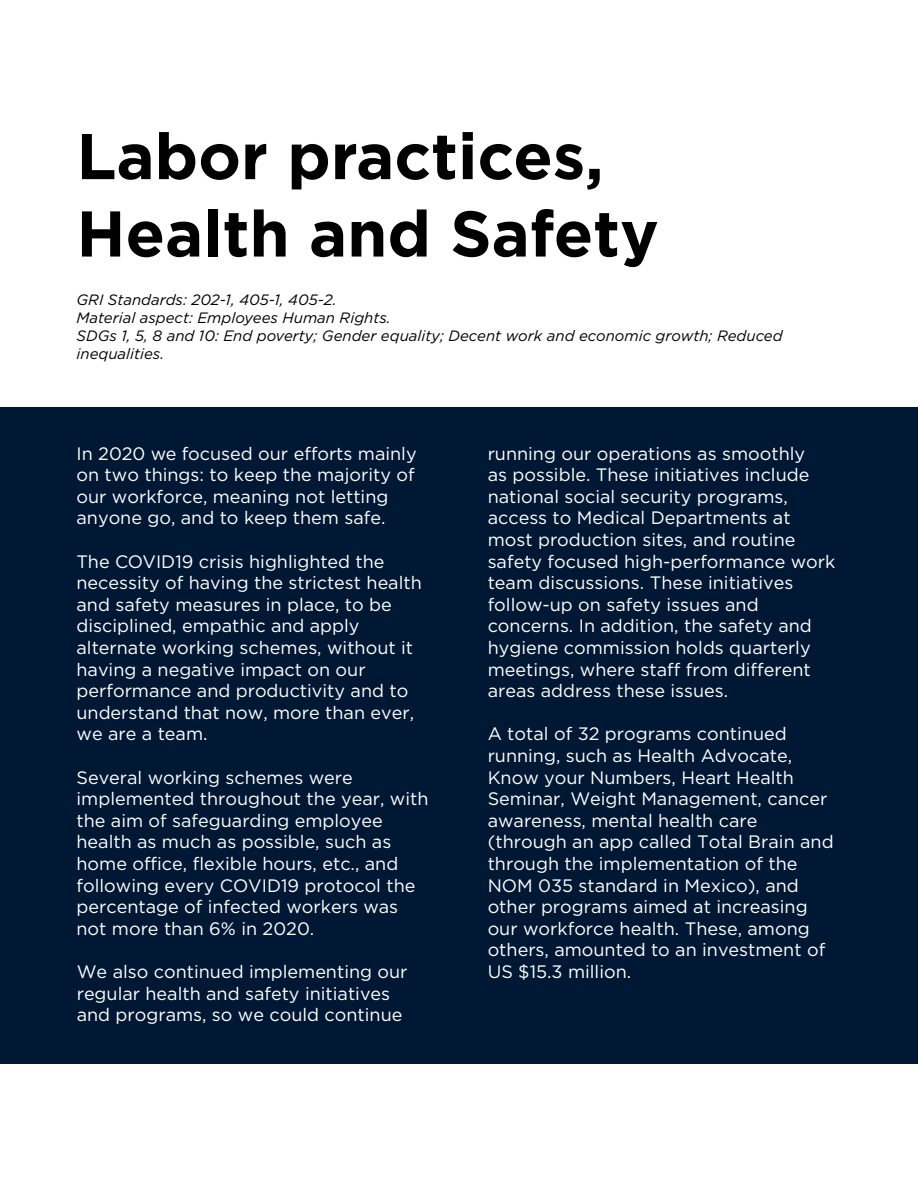
<style>
.page{position:relative;width:918px;height:1188px;background:#fff}
.page>*{position:absolute;margin:0;border:0;box-sizing:border-box;transform-origin:0 0}
.t1{font:700 64.5px/77.4px "Gotham";color:#000}
.t2{font:18px/21.6px "Gotham";color:#fff}
.t3{font:italic 15px/18px "Gotham";color:#000}
</style>
<div class="page">
<div style="left:0;top:407px;width:918px;height:656px;background:#001834"></div>
<h1 class="t1" style="left:77px;top:117px;width:584px">Labor practices,<br>Health and Safety</h1>
<p class="t3" style="left:77px;top:291px;width:708px">GRI Standards: 202-1, 405-1, 405-2.<br>Material aspect: Employees Human Rights.<br>SDGs 1, 5, 8 and 10: End poverty; Gender equality; Decent work and economic growth; Reduced inequalities.</p>
<p class="t2" style="left:77px;top:442px;width:342px">In 2020 we focused our efforts mainly on two things: to keep the majority of our workforce, meaning not letting anyone go, and to keep them safe.</p>
<p class="t2" style="left:77px;top:550px;width:347px">The COVID19 crisis highlighted the necessity of having the strictest health and safety measures in place, to be disciplined, empathic and apply alternate working schemes, without it having a negative impact on our performance and productivity and to understand that now, more than ever, we are a team.</p>
<p class="t2" style="left:77px;top:766px;width:353px">Several working schemes were implemented throughout the year, with the aim of safeguarding employee health as much as possible, such as home office, flexible hours, etc., and following every COVID19 protocol the percentage of infected workers was not more than 6% in 2020.</p>
<p class="t2" style="left:77px;top:960px;width:332px">We also continued implementing our regular health and safety initiatives and programs, so we could continue</p>
<p class="t2" style="left:488px;top:442px;width:349px">running our operations as smoothly<br>as possible. These initiatives include national social security programs, access to Medical Departments at most production sites, and routine safety focused high-performance work team discussions. These initiatives follow-up on safety issues and concerns. In addition, the safety and hygiene commission holds quarterly meetings, where staff from different areas address these issues.</p>
<p class="t2" style="left:488px;top:723px;width:347px">A total of 32 programs continued running, such as Health Advocate,<br>Know your Numbers, Heart Health<br>Seminar, Weight Management, cancer awareness, mental health care (through an app called Total Brain and through the implementation of the<br>NOM 035 standard in Mexico), and other programs aimed at increasing our workforce health. These, among others, amounted to an investment of<br>US $15.3 million.</p>
</div>
